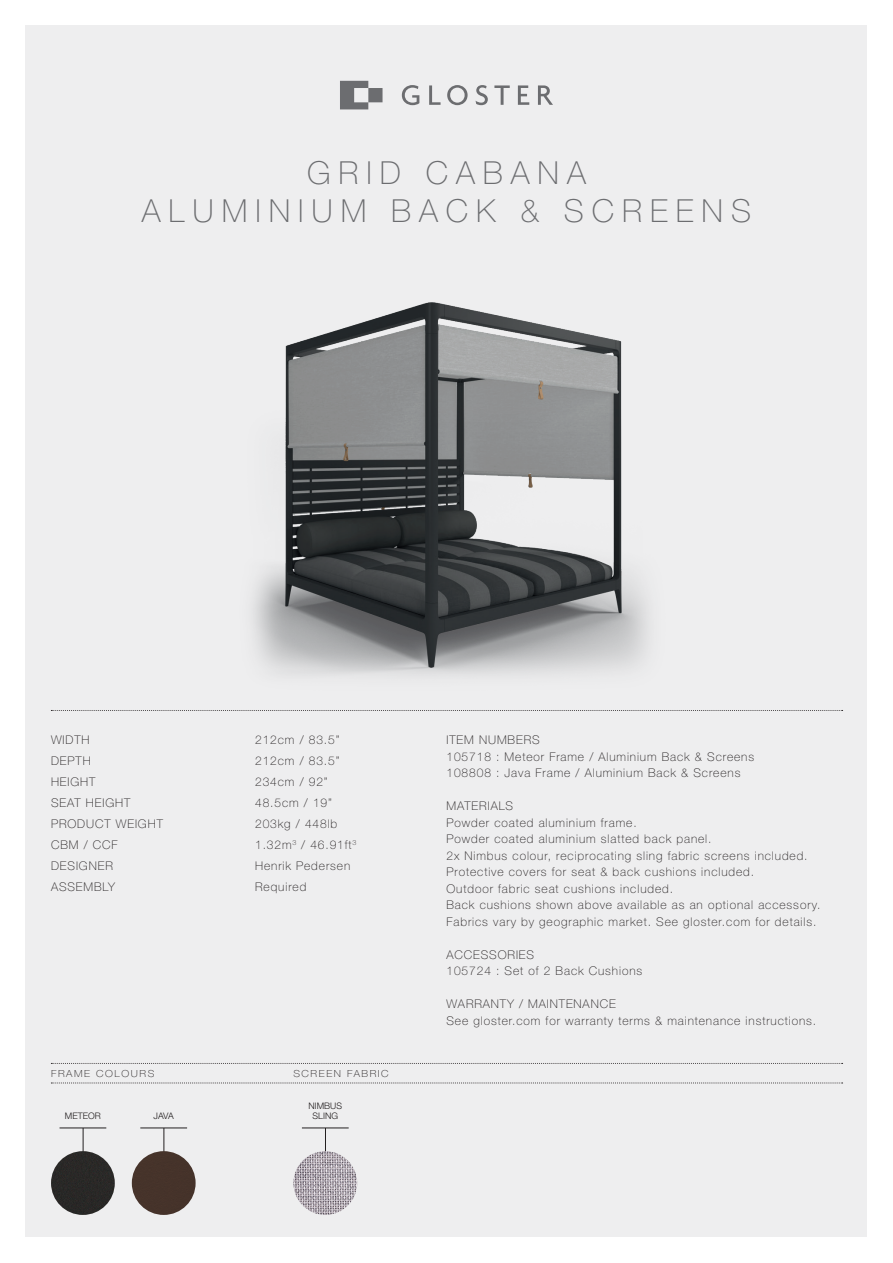
<style>
.page{position:relative;width:893px;height:1263px;background:#fff}
.page>*{position:absolute;margin:0;border:0;box-sizing:border-box;transform-origin:0 0}
.t1{font:100 31.8px "Helvetica Neue LT Pro";letter-spacing:.25em;color:#6c6d70}
.t2{font:100 12px "Helvetica Neue LT Pro";letter-spacing:.075em;color:#231f20}
.t3{font:100 9.75px "Helvetica Neue LT Pro";letter-spacing:.15em;color:#231f20;scale:1.08 1}
.t4{font:300 9px "Helvetica Neue LT Pro";color:#231f20}
</style>
<div class="page">
<div style="left:26px;top:26px;width:841px;height:1211px;background:#eeeeef"></div>
<svg style="left:340px;top:81px;width:213px;height:28px"></svg>
<svg style="left:51px;top:1083px;width:792px;height:1px"></svg>
<svg style="left:51px;top:1063px;width:792px;height:1px"></svg>
<svg style="left:51px;top:710px;width:792px;height:1px"></svg>
<img style="left:253px;top:302px;width:396px;height:374px">
<hr style="left:302px;top:1128px;width:47px;height:1px;background:#231f20">
<svg style="left:325px;top:1129px;width:1px;height:22px"></svg>
<img style="left:293px;top:1151px;width:64px;height:64px;border-radius:32px">
<hr style="left:60px;top:1128px;width:46px;height:1px;background:#231f20">
<svg style="left:83px;top:1128px;width:1px;height:23px"></svg>
<div style="left:51px;top:1151px;width:64px;height:64px;background:#292827;border-radius:32px"></div>
<hr style="left:140px;top:1128px;width:47px;height:1px;background:#231f20">
<svg style="left:164px;top:1128px;width:1px;height:23px"></svg>
<div style="left:132px;top:1151px;width:64px;height:64px;background:#46332a;border-radius:32px"></div>
<p class="t1" style="left:307px;top:154px;width:280px">GRID CABANA</p>
<p class="t1" style="left:142px;top:192px;width:611px">ALUMINIUM BACK &amp; SCREENS</p>
<p class="t2" style="left:51px;top:733px;width:40px">WIDTH</p>
<p class="t2" style="left:51px;top:754px;width:41px">DEPTH</p>
<p class="t2" style="left:51px;top:775px;width:46px">HEIGHT</p>
<p class="t2" style="left:51px;top:796px;width:81px">SEAT HEIGHT</p>
<p class="t2" style="left:51px;top:817px;width:113px">PRODUCT WEIGHT</p>
<p class="t2" style="left:51px;top:838px;width:68px">CBM / CCF</p>
<p class="t2" style="left:51px;top:859px;width:63px">DESIGNER</p>
<p class="t2" style="left:51px;top:880px;width:66px">ASSEMBLY</p>
<p class="t2" style="left:255px;top:733px;width:86px">212cm / 83.5”</p>
<p class="t2" style="left:255px;top:754px;width:86px">212cm / 83.5”</p>
<p class="t2" style="left:255px;top:775px;width:74px">234cm / 92”</p>
<p class="t2" style="left:255px;top:796px;width:78px">48.5cm / 19”</p>
<p class="t2" style="left:255px;top:817px;width:84px">203kg / 448lb</p>
<p class="t2" style="left:255px;top:838px;width:103px">1.32m<sup>3</sup> / 46.91ft<sup>3</sup></p>
<p class="t2" style="left:255px;top:859px;width:97px">Henrik Pedersen</p>
<p class="t2" style="left:255px;top:880px;width:53px">Required</p>
<p class="t3" style="left:51px;top:1067px;width:97px">FRAME COLOURS</p>
<p class="t4" style="left:154px;top:1111px;width:22px">JAVA</p>
<p class="t3" style="left:293px;top:1067px;width:90px">SCREEN FABRIC</p>
<p class="t4" style="left:308px;top:1100px;width:35px">NIMBUS</p>
<p class="t4" style="left:65px;top:1111px;width:37px">METEOR</p>
<p class="t4" style="left:313px;top:1111px;width:27px">SLING</p>
<p class="t2" style="left:446px;top:733px;width:95px">ITEM NUMBERS</p>
<p class="t2" style="left:446px;top:749px;width:309px">105718 : Meteor Frame / Aluminium Back &amp; Screens</p>
<p class="t2" style="left:446px;top:766px;width:295px">108808 : Java Frame / Aluminium Back &amp; Screens</p>
<p class="t2" style="left:446px;top:799px;width:68px">MATERIALS</p>
<p class="t2" style="left:446px;top:815px;width:192px">Powder coated aluminium frame.</p>
<p class="t2" style="left:446px;top:832px;width:267px">Powder coated aluminium slatted back panel.</p>
<p class="t2" style="left:446px;top:848px;width:363px">2x Nimbus colour, reciprocating sling fabric screens included.</p>
<p class="t2" style="left:446px;top:865px;width:309px">Protective covers for seat &amp; back cushions included.</p>
<p class="t2" style="left:446px;top:881px;width:228px">Outdoor fabric seat cushions included.</p>
<p class="t2" style="left:446px;top:898px;width:375px">Back cushions shown above available as an optional accessory.</p>
<p class="t2" style="left:446px;top:914px;width:371px">Fabrics vary by geographic market. See gloster.com for details.</p>
<p class="t2" style="left:446px;top:947px;width:89px">ACCESSORIES</p>
<p class="t2" style="left:446px;top:964px;width:197px">105724 : Set of 2 Back Cushions</p>
<p class="t2" style="left:446px;top:997px;width:171px">WARRANTY / MAINTENANCE</p>
<p class="t2" style="left:446px;top:1013px;width:371px">See gloster.com for warranty terms &amp; maintenance instructions.</p>
</div>
